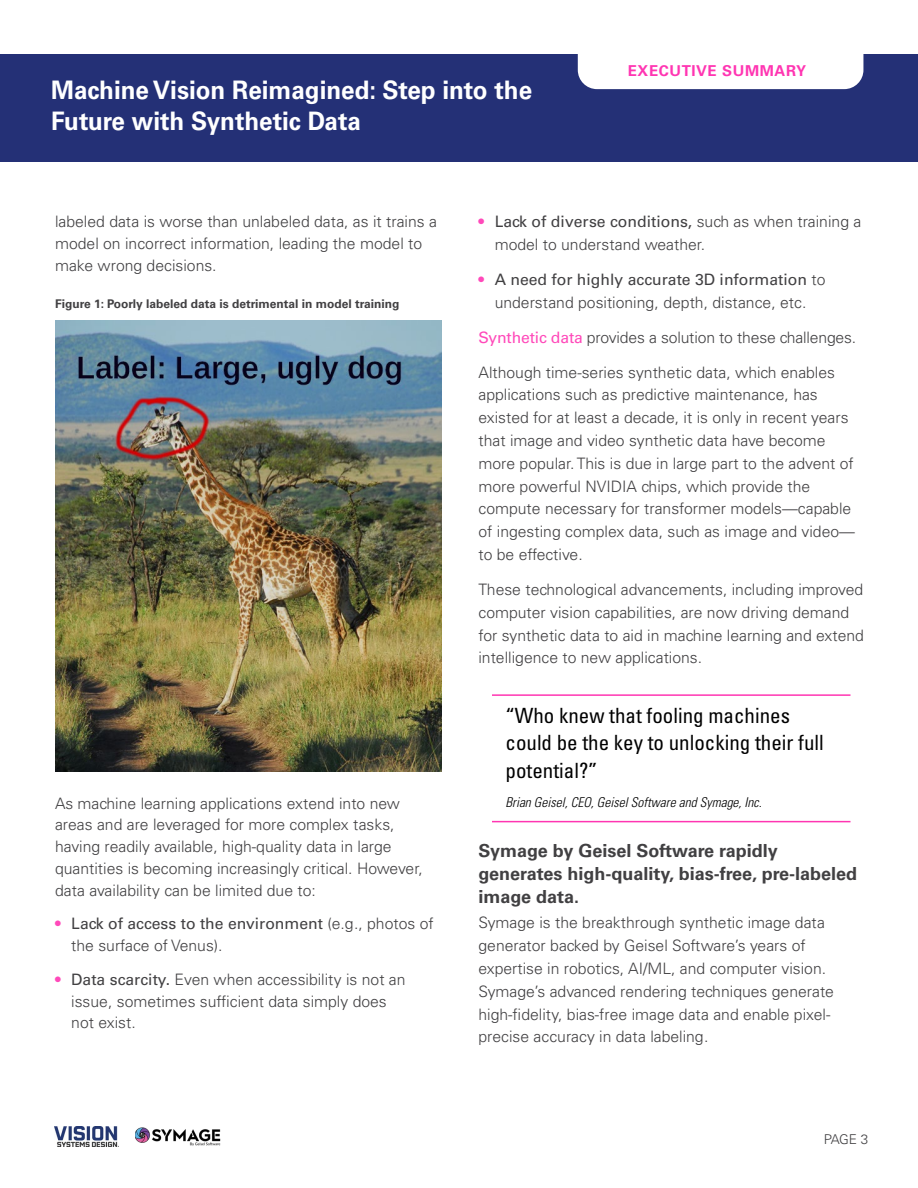
<style>
.page{position:relative;width:918px;height:1188px;background:#fff}
.page>*{position:absolute;margin:0;border:0;box-sizing:border-box;transform-origin:0 0}
.t1{font:700 25.5px/30.6px "Univers LT Std";color:#fff;scale:.95 1}
.t2{font:condensed 21px/27.3px "Univers LT Std";color:#000}
.t3{font:700 18px/22.8px "Univers LT Std";color:#414042}
.t4{font:300 15.75px/22.8px "Univers LT Std";color:#414042}
.t5{font:700 15px "Univers LT Std";letter-spacing:.04em;color:#ff35b2}
.t6{font:italic 300 condensed 13.5px "Univers LT Std";color:#000}
.t7{font:300 13.5px "Univers LT Std";color:#414042}
.t8{font:700 12px "Univers LT Std";color:#414042}
.s1{font-weight:400;color:#ff49ba}
.s2{font-weight:400}
</style>
<div class="page">
<div style="left:0;top:54px;width:918px;height:108px;background:#243076"></div>
<div style="left:578px;top:54px;width:285px;height:35px;background:#fff"></div>
<img style="left:54px;top:1127px;width:64px;height:20px">
<img style="left:135px;top:1127px;width:86px;height:19px">
<img style="left:55px;top:321px;width:387px;height:451px">
<hr style="left:492px;top:694px;width:358px;height:2px;background:#ff35b2">
<hr style="left:492px;top:821px;width:358px;height:1px;background:#ff35b2">
<h1 class="t1" style="left:51px;top:75px;width:508px">Machine Vision Reimagined: Step into the<br>Future with Synthetic Data</h1>
<p class="t5" style="left:628px;top:62px;width:180px">EXECUTIVE SUMMARY</p>
<p class="t4" style="left:55px;top:211px;width:383px;line-height:21.8px">labeled data is worse than unlabeled data, as it trains a model on incorrect information, leading the model to make wrong decisions.</p>
<p class="t8" style="left:55px;top:297px;width:346px">Figure 1: Poorly labeled data is detrimental in model training</p>
<p class="t4" style="left:55px;top:792px;width:369px;line-height:21.8px">As machine learning applications extend into new areas and are leveraged for more complex tasks, having readily available, high-quality data in large quantities is becoming increasingly critical. However, data availability can be limited due to:</p>
<p class="t4" style="left:71px;top:913px;width:364px;line-height:21.8px;text-indent:-16px"><span class="s1">•</span> <span class="s2">Lack of access to the environment</span> (e.g., photos of the surface of Venus).</p>
<p class="t4" style="left:71px;top:968px;width:336px;line-height:21.8px;text-indent:-16px"><span class="s1">•</span> <span class="s2">Data scarcity.</span> Even when accessibility is not an issue, sometimes sufficient data simply does not exist.</p>
<p class="t4" style="left:495px;top:210px;width:368px;text-indent:-16px"><span class="s1">•</span> <span class="s2">Lack of diverse conditions,</span> such as when training a model to understand weather.</p>
<p class="t4" style="left:478px;top:268px;width:349px;text-align:center"><span class="s1">•</span> <span class="s2">A need for highly accurate 3D information</span> to understand positioning, depth, distance, etc.</p>
<p class="t4" style="left:478px;top:326px;width:379px"><span class="s1">Synthetic data</span> provides a solution to these challenges.</p>
<p class="t4" style="left:478px;top:361px;width:378px">Although time-series synthetic data, which enables applications such as predictive maintenance, has existed for at least a decade, it is only in recent years that image and video synthetic data have become more popular. This is due in large part to the advent of more powerful NVIDIA chips, which provide the compute necessary for transformer models—capable of ingesting complex data, such as image and video— to be effective.</p>
<p class="t4" style="left:478px;top:578px;width:387px">These technological advancements, including improved computer vision capabilities, are now driving demand for synthetic data to aid in machine learning and extend intelligence to new applications.</p>
<h2 class="t2" style="left:506px;top:701px;width:320px">“Who knew that fooling machines could be the key to unlocking their full potential?”</h2>
<p class="t6" style="left:506px;top:795px;width:258px">Brian Geisel, CEO, Geisel Software and Symage, Inc.</p>
<p class="t3" style="left:478px;top:840px;width:380px">Symage by Geisel Software rapidly generates high-quality, bias-free, pre-labeled image data.</p>
<p class="t4" style="left:478px;top:911px;width:357px">Symage is the breakthrough synthetic image data generator backed by Geisel Software’s years of expertise in robotics, AI/ML, and computer vision.<br>Symage’s advanced rendering techniques generate high-fidelity, bias-free image data and enable pixel&shy;precise accuracy in data labeling.</p>
<p class="t7" style="left:824px;top:1132px;width:46px">PAGE 3</p>
</div>
